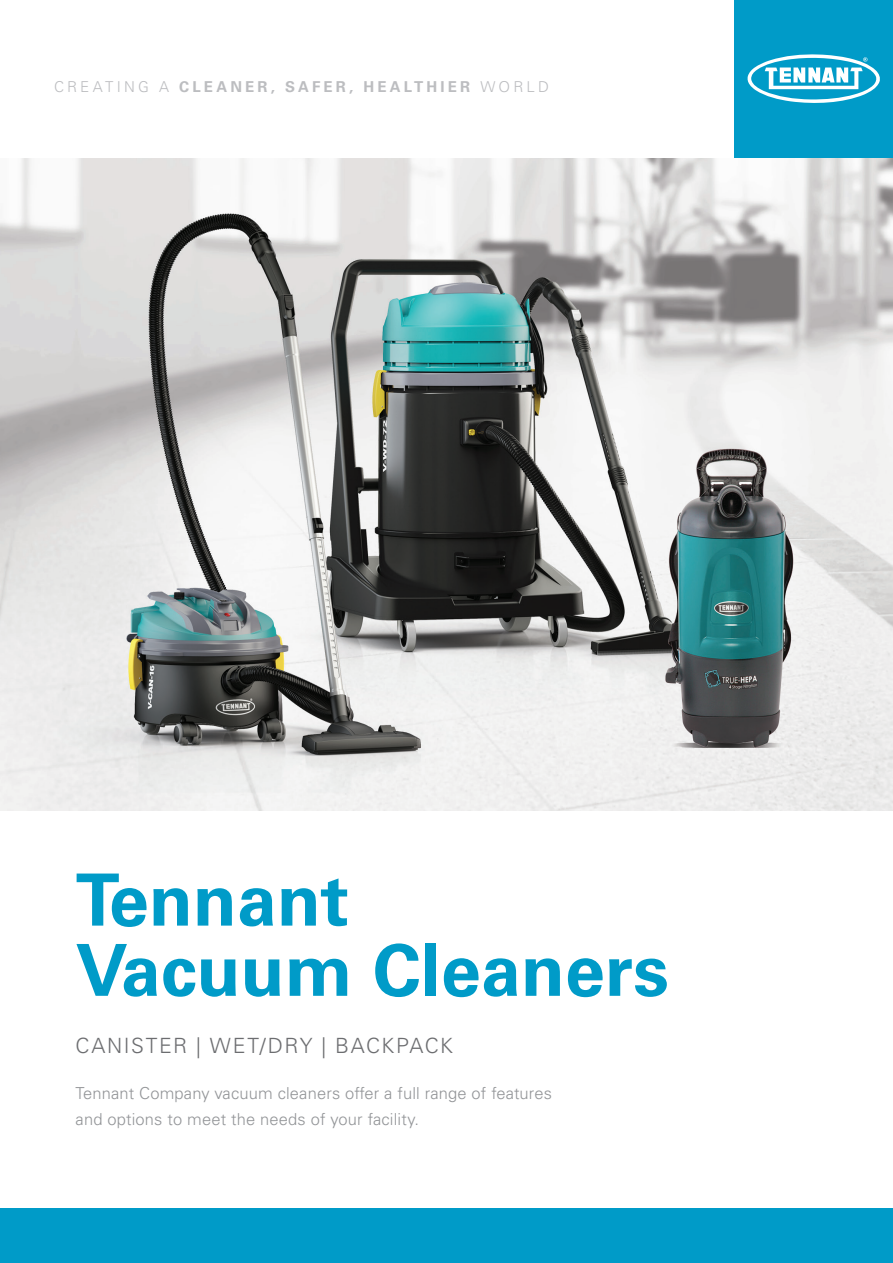
<style>
.page{position:relative;width:893px;height:1263px;background:#fff}
.page>*{position:absolute;margin:0;border:0;box-sizing:border-box;transform-origin:0 0}
.t1{font:700 72px/70.2px "Univers LT Std";color:#009bc8}
.t2{font:300 21px "Univers LT Std";letter-spacing:.07em;color:#6c6d70}
.t3{font:300 16.5px/25.5px "Univers LT Std";letter-spacing:.01em;color:#939598}
.t4{font:700 15px "Univers LT Std";letter-spacing:.21em;color:#bcbdc0}
.s1{font-weight:300}
</style>
<div class="page">
<div style="left:0;top:1209px;width:893px;height:54px;background:#009bc8"></div>
<div style="left:734px;top:0;width:159px;height:159px;background:#009bc8"></div>
<svg style="left:747px;top:54px;width:133px;height:49px"></svg>
<img style="left:0;top:159px;width:893px;height:651px">
<p class="t4" style="left:54px;top:78px;width:496px"><span class="s1">CREATING A</span> CLEANER, SAFER, HEALTHIER <span class="s1">WORLD</span></p>
<h1 class="t1" style="left:76px;top:866px;width:595px">Tennant<br>Vacuum Cleaners</h1>
<p class="t2" style="left:76px;top:1033px;width:379px">CANISTER | WET/DRY | BACKPACK</p>
<p class="t3" style="left:76px;top:1080px;width:478px">Tennant Company vacuum cleaners offer a full range of features and options to meet the needs of your facility.</p>
</div>
